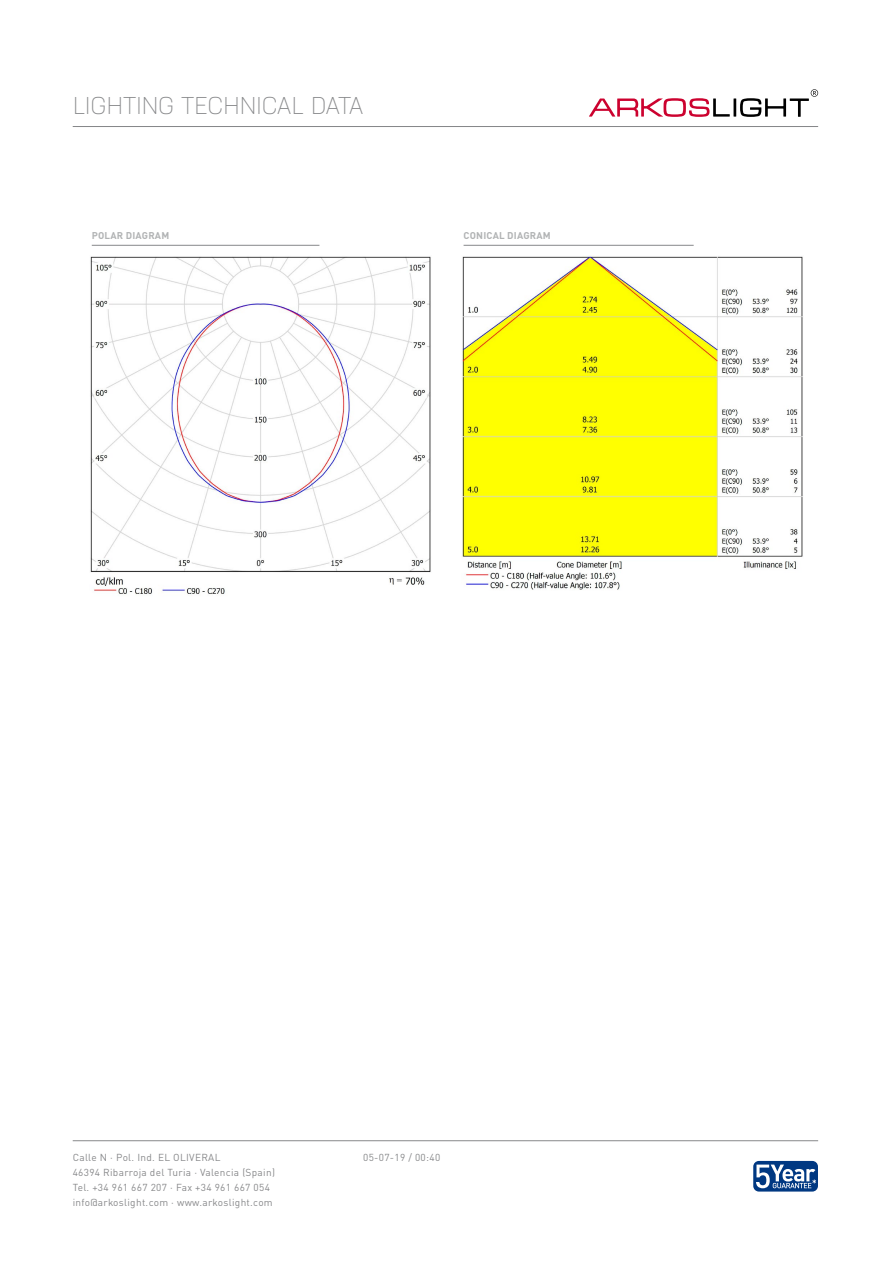
<style>
.page{position:relative;width:893px;height:1263px;background:#fff}
.page>*{position:absolute;margin:0;border:0;box-sizing:border-box;transform-origin:0 0}
.t1{font:300 24.3px "Knul";letter-spacing:-.01em;color:#87888a}
.t2{font:10.05px/15px "DIN Pro";letter-spacing:.03em;color:#87888a}
.t3{font:700 9.75px "DIN Pro";letter-spacing:.02em;color:#b1b3b4}
</style>
<div class="page">
<hr style="left:73px;top:126px;width:745px;height:1px;background:#87888a">
<hr style="left:73px;top:1140px;width:745px;height:1px;background:#87888a">
<svg style="left:753px;top:1161px;width:65px;height:30px"></svg>
<img style="left:90px;top:256px;width:341px;height:338px">
<hr style="left:92px;top:245px;width:227px;height:1px;background:#87888a">
<img style="left:461px;top:256px;width:342px;height:334px">
<hr style="left:464px;top:245px;width:230px;height:1px;background:#87888a">
<hr style="left:733px;top:98px;width:3px;height:19px;background:#000">
<svg style="left:740px;top:89px;width:78px;height:28px"></svg>
<svg style="left:589px;top:98px;width:141px;height:19px"></svg>
<h1 class="t1" style="left:73px;top:90px;width:292px">LIGHTING TECHNICAL DATA</h1>
<p class="t3" style="left:92px;top:227px;width:79px">POLAR DIAGRAM</p>
<p class="t3" style="left:464px;top:227px;width:89px">CONICAL DIAGRAM</p>
<p class="t2" style="left:73px;top:1149px;width:204px">Calle N · Pol. Ind. EL OLIVERAL<br>46394 Ribarroja del Turia · Valencia (Spain)<br>Tel. +34 961 667 207 · Fax +34 961 667 054 info@arkoslight.com · www.arkoslight.com</p>
<p class="t2" style="left:363px;top:1148px;width:79px">05-07-19 / 00:40</p>
</div>
